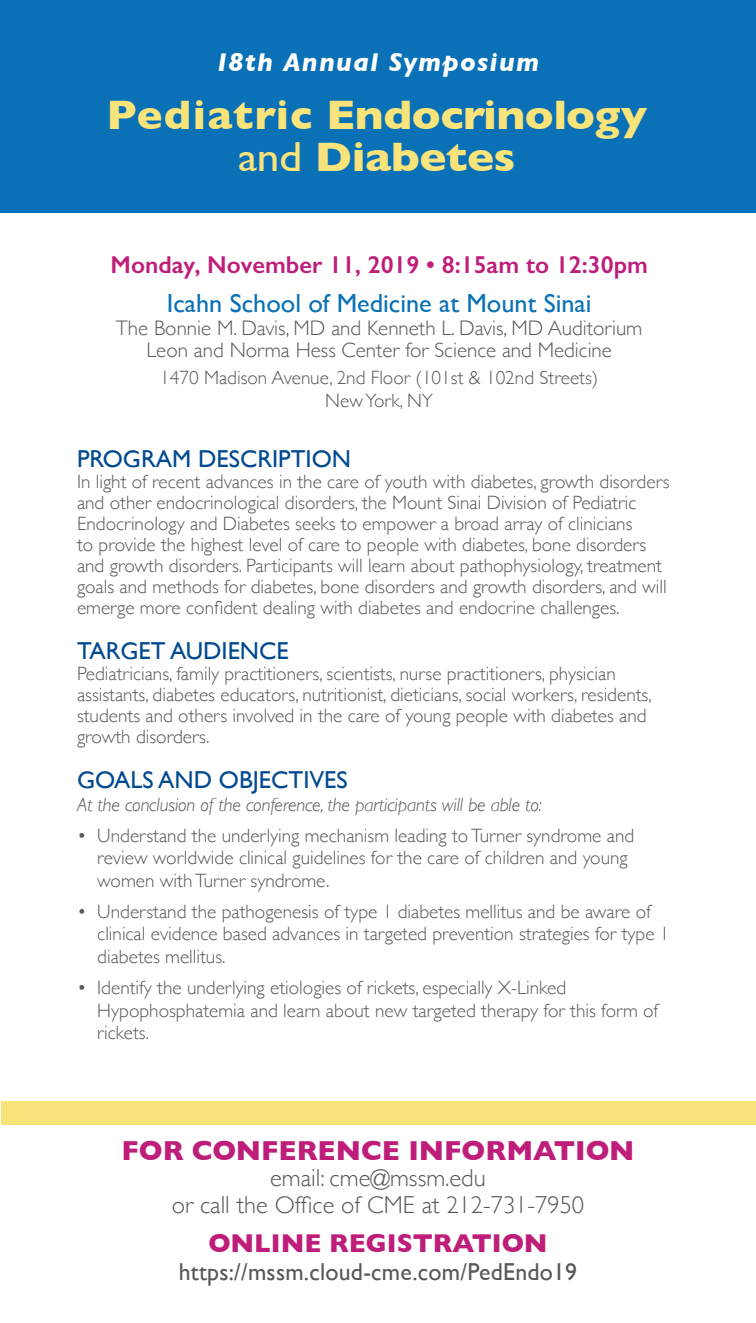
<style>
.page{position:relative;width:756px;height:1323px;background:#fff}
.page>*{position:absolute;margin:0;border:0;box-sizing:border-box;transform-origin:0 0}
.t1{font:700 42px/42px "Gill Sans";letter-spacing:-.01em;color:#f9e37b;text-align:center}
.t2{font:700 28px "Gill Sans";color:#be1e7a}
.t3{font:26.25px "Gill Sans";color:#0a71b6}
.t4{font:italic 700 26.25px "Gill Sans";letter-spacing:.05em;color:#fff}
.t5{font:700 26.25px "Gill Sans";color:#be1e7a}
.t6{font:300 24.5px "Gill Sans";color:#57585a}
.t7{font:24.5px "Gill Sans";color:#014990}
.t8{font:600 24.5px "Gill Sans";color:#be1e7a}
.t9{font:24.5px "Gill Sans";letter-spacing:.01em;color:#57585a}
.t10{font:300 21px "Gill Sans";color:#57585a}
.t11{font:300 19.25px/21px "Gill Sans";color:#57585a}
.t12{font:italic 300 19.25px "Gill Sans";letter-spacing:-.01em;color:#57585a}
.s1{font-weight:400}
</style>
<div class="page">
<div style="left:2px;top:1101px;width:754px;height:23px;background:#f9e37b"></div>
<div style="left:0;top:0;width:756px;height:212px;background:#0a71b6"></div>
<p class="t4" style="left:214px;top:47px;width:326px">18th Annual Symposium</p>
<p class="t1" style="left:107px;top:93px;width:542px">Pediatric Endocrinology <span class="s1">and</span> Diabetes</p>
<p class="t8" style="left:111px;top:250px;width:539px">Monday, November 11, 2019 • 8:15am to 12:30pm</p>
<p class="t3" style="left:167px;top:287px;width:426px">Icahn School of Medicine at Mount Sinai</p>
<p class="t10" style="left:116px;top:311px;width:528px">The Bonnie M. Davis, MD and Kenneth L. Davis, MD Auditorium</p>
<p class="t10" style="left:146px;top:334px;width:467px">Leon and Norma Hess Center for Science and Medicine</p>
<p class="t11" style="left:160px;top:365px;width:440px;line-height:22.8px;text-align:center">1470 Madison Avenue, 2nd Floor (101st &amp; 102nd Streets)<br>New York, NY</p>
<p class="t7" style="left:77px;top:444px;width:276px">PROGRAM DESCRIPTION</p>
<p class="t11" style="left:77px;top:470px;width:594px">In light of recent advances in the care of youth with diabetes, growth disorders and other endocrinological disorders, the Mount Sinai Division of Pediatric Endocrinology and Diabetes seeks to empower a broad array of clinicians<br>to provide the highest level of care to people with diabetes, bone disorders and growth disorders. Participants will learn about pathophysiology, treatment goals and methods for diabetes, bone disorders and growth disorders, and will emerge more confident dealing with diabetes and endocrine challenges.</p>
<p class="t7" style="left:77px;top:636px;width:213px">TARGET AUDIENCE</p>
<p class="t11" style="left:77px;top:662px;width:576px">Pediatricians, family practitioners, scientists, nurse practitioners, physician assistants, diabetes educators, nutritionist, dieticians, social workers, residents, students and others involved in the care of young people with diabetes and growth disorders.</p>
<p class="t7" style="left:77px;top:765px;width:272px">GOALS AND OBJECTIVES</p>
<p class="t12" style="left:77px;top:794px;width:467px">At the conclusion of the conference, the participants will be able to:</p>
<p class="t11" style="left:97px;top:823px;width:538px;line-height:22.8px;text-indent:-20px">• Understand the underlying mechanism leading to Turner syndrome and review worldwide clinical guidelines for the care of children and young women with Turner syndrome.</p>
<p class="t11" style="left:97px;top:899px;width:574px;line-height:22.8px;text-indent:-20px">• Understand the pathogenesis of type 1 diabetes mellitus and be aware of clinical evidence based advances in targeted prevention strategies for type 1 diabetes mellitus.</p>
<p class="t11" style="left:97px;top:975px;width:562px;line-height:22.8px;text-indent:-20px">• Identify the underlying etiologies of rickets, especially X-Linked<br>Hypophosphatemia and learn about new targeted therapy for this form of rickets.</p>
<p class="t2" style="left:121px;top:1128px;width:515px">FOR CONFERENCE INFORMATION</p>
<p class="t6" style="left:270px;top:1159px;width:217px">email: cme@mssm.edu</p>
<p class="t6" style="left:172px;top:1185px;width:414px">or call the Office of CME at 212-731-7950</p>
<p class="t5" style="left:208px;top:1222px;width:341px">ONLINE REGISTRATION</p>
<p class="t9" style="left:179px;top:1257px;width:400px">https://mssm.cloud-cme.com/PedEndo19</p>
</div>
